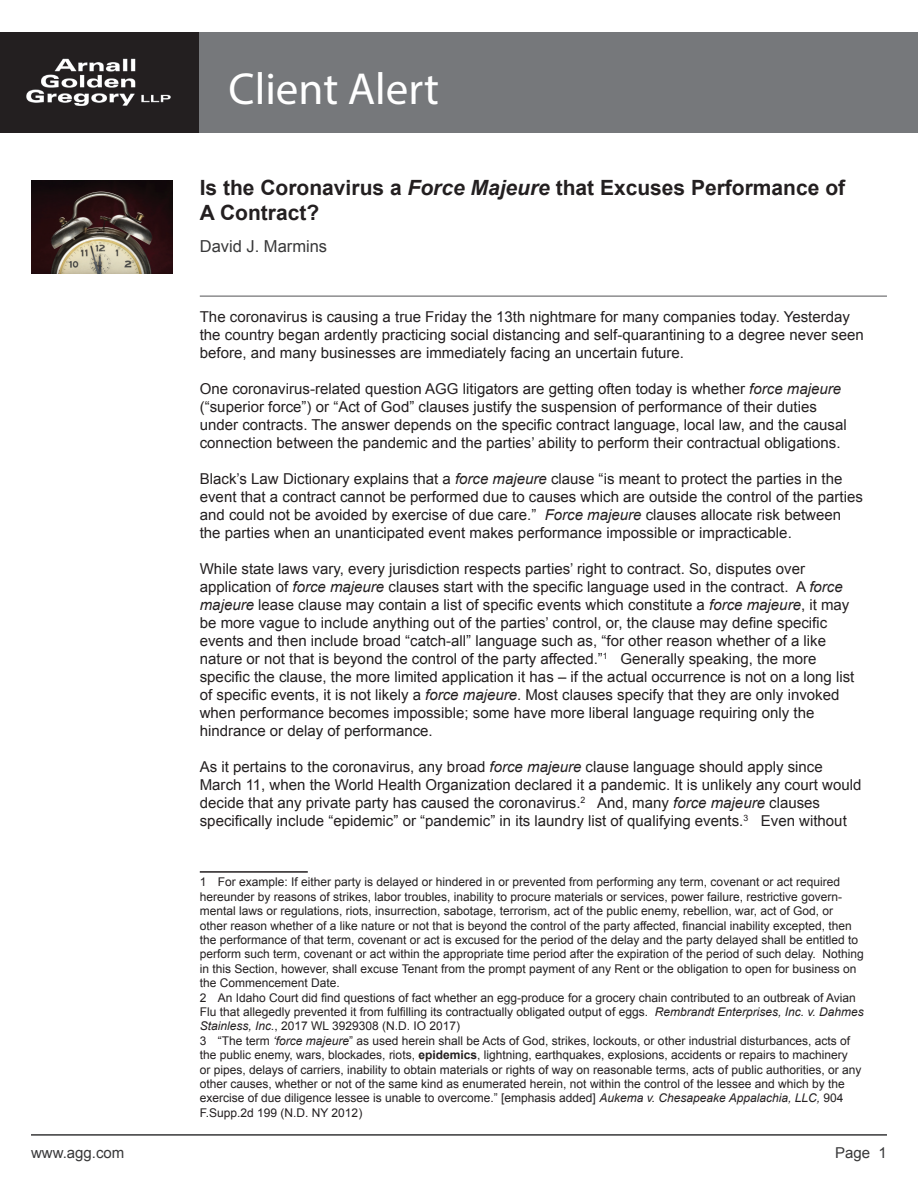
<style>
.page{position:relative;width:918px;height:1188px;background:#fff}
.page>*{position:absolute;margin:0;border:0;box-sizing:border-box;transform-origin:0 0}
.t1{font:45px "Myriad Pro";color:#fff}
.t2{font:700 21px/25.2px "Arial";color:#231f20}
.t3{font:16.5px "Arial";color:#383839}
.t4{font:15px/18px "Arial";color:#231f20}
.t5{font:15px "Arial";color:#383839}
.t6{font:12px/14.4px "Arial";color:#231f20}
.s1{font-style:italic}
.s2{font-weight:700}
</style>
<div class="page">
<img style="left:31px;top:180px;width:141px;height:94px">
<div style="left:0;top:32px;width:200px;height:101px;background:#231f20"></div>
<img style="left:26px;top:58px;width:145px;height:48px">
<div style="left:200px;top:32px;width:718px;height:101px;background:#76787b"></div>
<hr style="left:31px;top:1134px;width:856px;height:2px;background:#383839">
<hr style="left:200px;top:296px;width:687px;height:1px;background:#535355">
<hr style="left:200px;top:871px;width:108px;height:2px;background:#231f20">
<h1 class="t1" style="left:229px;top:61px;width:212px">Client Alert</h1>
<h2 class="t2" style="left:200px;top:176px;width:647px">Is the Coronavirus a <span class="s1">Force Majeure</span> that Excuses Performance of<br>A Contract?</h2>
<p class="t3" style="left:200px;top:235px;width:129px">David J. Marmins</p>
<p class="t4" style="left:200px;top:308px;width:665px">The coronavirus is causing a true Friday the 13th nightmare for many companies today. Yesterday the country began ardently practicing social distancing and self-quarantining to a degree never seen before, and many businesses are immediately facing an uncertain future.</p>
<p class="t4" style="left:200px;top:380px;width:648px">One coronavirus-related question AGG litigators are getting often today is whether <span class="s1">force majeure </span>(“superior force”) or “Act of God” clauses justify the suspension of performance of their duties under contracts. The answer depends on the specific contract language, local law, and the causal connection between the pandemic and the parties’ ability to perform their contractual obligations.</p>
<p class="t4" style="left:200px;top:470px;width:665px">Black’s Law Dictionary explains that a <span class="s1">force majeure</span> clause “is meant to protect the parties in the event that a contract cannot be performed due to causes which are outside the control of the parties and could not be avoided by exercise of due care.” <span class="s1">Force majeure</span> clauses allocate risk between the parties when an unanticipated event makes performance impossible or impracticable.</p>
<p class="t4" style="left:200px;top:560px;width:656px">While state laws vary, every jurisdiction respects parties’ right to contract. So, disputes over application of <span class="s1">force majeure</span> clauses start with the specific language used in the contract. A <span class="s1">force majeure</span> lease clause may contain a list of specific events which constitute a <span class="s1">force majeure</span>, it may be more vague to include anything out of the parties’ control, or, the clause may define specific events and then include broad “catch-all” language such as, “for other reason whether of a like nature or not that is beyond the control of the party affected.”<sup>1</sup> Generally speaking, the more specific the clause, the more limited application it has – if the actual occurrence is not on a long list of specific events, it is not likely a <span class="s1">force majeure</span>. Most clauses specify that they are only invoked when performance becomes impossible; some have more liberal language requiring only the hindrance or delay of performance.</p>
<p class="t4" style="left:200px;top:758px;width:663px">As it pertains to the coronavirus, any broad <span class="s1">force majeure</span> clause language should apply since March 11, when the World Health Organization declared it a pandemic. It is unlikely any court would decide that any private party has caused the coronavirus.<sup>2</sup> And, many <span class="s1">force majeure</span> clauses specifically include “epidemic” or “pandemic” in its laundry list of qualifying events.<sup>3</sup> Even without</p>
<p class="t6" style="left:200px;top:875px;width:666px">1 For example: If either party is delayed or hindered in or prevented from performing any term, covenant or act required hereunder by reasons of strikes, labor troubles, inability to procure materials or services, power failure, restrictive govern&shy;mental laws or regulations, riots, insurrection, sabotage, terrorism, act of the public enemy, rebellion, war, act of God, or<br>other reason whether of a like nature or not that is beyond the control of the party affected, financial inability excepted, then the performance of that term, covenant or act is excused for the period of the delay and the party delayed shall be entitled to perform such term, covenant or act within the appropriate time period after the expiration of the period of such delay. Nothing in this Section, however, shall excuse Tenant from the prompt payment of any Rent or the obligation to open for business on the Commencement Date.<br>2 An Idaho Court did find questions of fact whether an egg-produce for a grocery chain contributed to an outbreak of Avian Flu that allegedly prevented it from fulfilling its contractually obligated output of eggs. <span class="s1">Rembrandt Enterprises, Inc. v. Dahmes Stainless, Inc.</span>, 2017 WL 3929308 (N.D. IO 2017)<br>3 “The term <span class="s1">‘force majeure</span>” as used herein shall be Acts of God, strikes, lockouts, or other industrial disturbances, acts of the public enemy, wars, blockades, riots, <span class="s2">epidemics</span>, lightning, earthquakes, explosions, accidents or repairs to machinery<br>or pipes, delays of carriers, inability to obtain materials or rights of way on reasonable terms, acts of public authorities, or any other causes, whether or not of the same kind as enumerated herein, not within the control of the lessee and which by the exercise of due diligence lessee is unable to overcome.” [emphasis added] <span class="s1">Aukema v. Chesapeake Appalachia, LLC,</span> 904<br>F.Supp.2d 199 (N.D. NY 2012)</p>
<p class="t5" style="left:31px;top:1142px;width:95px">www.agg.com</p>
<p class="t5" style="left:835px;top:1142px;width:53px">Page 1</p>
</div>
